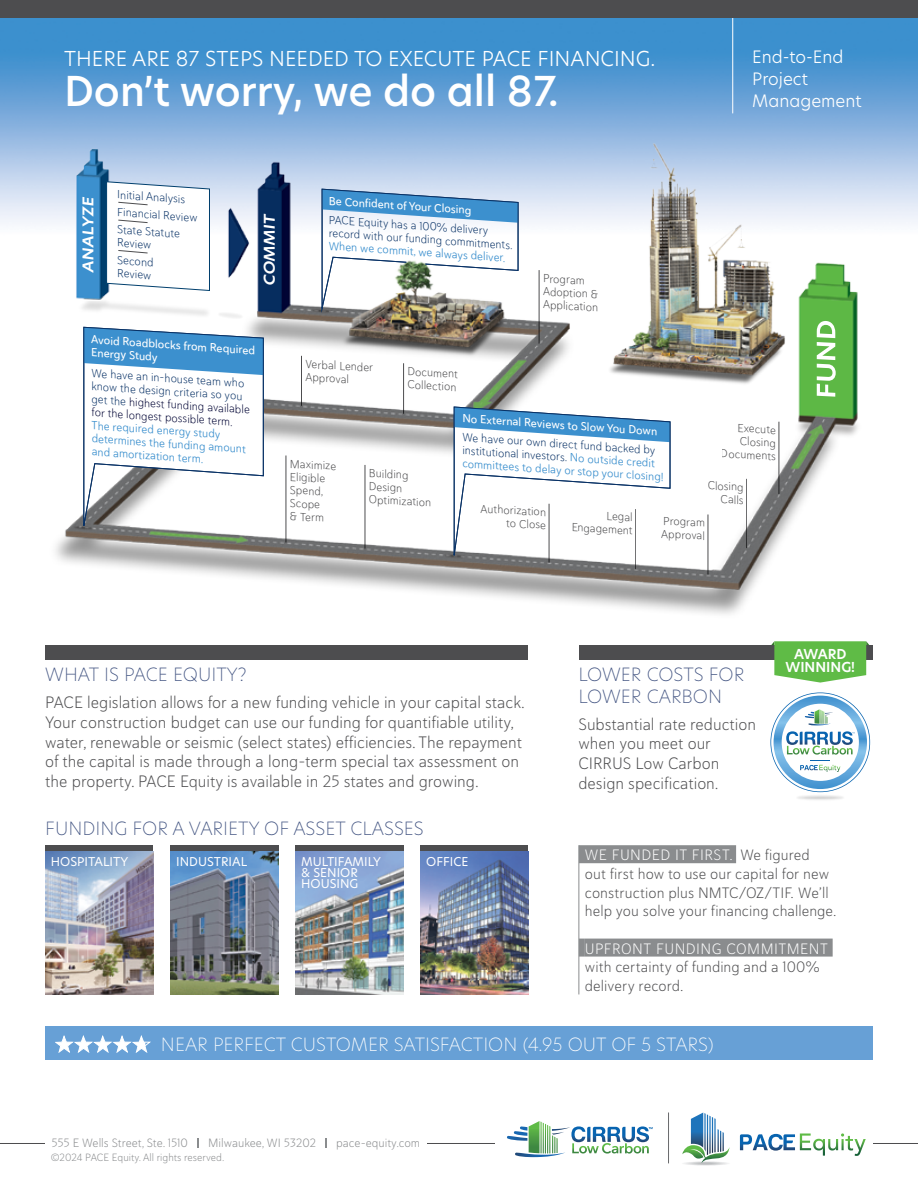
<style>
.page{position:relative;width:918px;height:1188px;background:#fff}
.page>*{position:absolute;margin:0;border:0;box-sizing:border-box;transform-origin:0 0}
.t1{font:500 40.5px "New Hero";color:#fff}
.t2{font:300 20.25px "New Hero";color:#fff}
.t3{font:200 18px/21.6px "New Hero";color:#415381}
.t4{font:200 18px "New Hero";color:#fff}
.t5{font:300 16.8px/21.8px "New Hero";color:#fff}
.t6{font:16.5px/19.8px "Haboro Soft Nor Lig";color:#4d4d4f}
.t7{font:15px/18.8px "Haboro Soft Nor Lig";letter-spacing:.005em;color:#4d4d4f}
.t8{font:15px "Haboro Soft Nor Lig";letter-spacing:.03em;color:#fff}
.t9{font:600 14.55px "Hero New";color:#fff;scale:1.11 1}
.t10{font:600 13.5px/13.5px "New Hero";color:#fff;text-align:center}
.t11{font:12px "Haboro Soft Nor Lig";color:#8a8c8e}
.t12{font:12px/11.2px "New Hero";color:#fff}
.t13{font:11.7px/13px "Haboro Soft Nor Lig";color:#4d4d4f}
.t14{font:11.55px/13px "Haboro Soft Nor Lig";color:#093266}
.t15{font:11.55px/13px "Haboro Soft Nor Boo";color:#3c90ce}
.t16{font:11.55px/13.2px "Haboro Soft Nor Med";color:#fff}
.t17{font:10.5px "Haboro Soft Nor Lig";color:#8a8c8e}
.s1{color:#000434}
.s2{font-family:"Haboro Soft Nor Boo";color:#3c90ce}
.s3{color:#fff}
</style>
<div class="page">
<hr style="left:0;top:1143px;width:918px;height:1px;background:#4d4d4f">
<div style="left:495px;top:1136px;width:378px;height:18px;background:#fff"></div>
<div style="left:45px;top:1138px;width:382px;height:10px;background:#fff"></div>
<svg style="left:197px;top:1138px;width:2px;height:10px"></svg>
<svg style="left:325px;top:1138px;width:2px;height:10px"></svg>
<div style="left:682px;top:1161px;width:48px;height:5px;background:#f8f8f9;border-radius:50%"></div>
<svg style="left:682px;top:1113px;width:48px;height:52px"></svg>
<svg style="left:740px;top:1133px;width:126px;height:23px"></svg>
<svg style="left:507px;top:1121px;width:146px;height:36px"></svg>
<hr style="left:668px;top:1113px;width:1px;height:50px;background:#696a6c">
<div style="left:45px;top:1027px;width:828px;height:33px;background:#67a0d6"></div>
<img style="left:0;top:17px;width:918px;height:207px">
<img style="left:14px;top:124px;width:890px;height:490px">
<hr style="left:539px;top:270px;width:1px;height:74px;background:#4d4d4f">
<hr style="left:286px;top:456px;width:1px;height:86px;background:#4d4d4f">
<hr style="left:365px;top:465px;width:1px;height:84px;background:#4d4d4f">
<hr style="left:403px;top:363px;width:1px;height:51px;background:#4d4d4f">
<hr style="left:779px;top:422px;width:1px;height:72px;background:#4d4d4f">
<hr style="left:746px;top:479px;width:1px;height:69px;background:#4d4d4f">
<hr style="left:708px;top:515px;width:1px;height:60px;background:#4d4d4f">
<hr style="left:549px;top:504px;width:1px;height:59px;background:#4d4d4f">
<hr style="left:635px;top:509px;width:1px;height:60px;background:#4d4d4f">
<hr style="left:301px;top:356px;width:1px;height:50px;background:#4d4d4f">
<svg style="left:454px;top:407px;width:216px;height:154px"></svg>
<svg style="left:322px;top:189px;width:196px;height:123px"></svg>
<svg style="left:83px;top:327px;width:181px;height:203px"></svg>
<svg style="left:106px;top:181px;width:104px;height:110px"></svg>
<svg style="left:817px;top:321px;width:19px;height:76px"></svg>
<hr style="left:732px;top:0;width:1px;height:113px;background:#fff">
<div style="left:0;top:0;width:918px;height:17px;background:#4d4d4f"></div>
<div style="left:45px;top:845px;width:108px;height:6px;background:#4d4d4f"></div>
<img style="left:45px;top:851px;width:108px;height:143px">
<div style="left:170px;top:845px;width:108px;height:6px;background:#4d4d4f"></div>
<img style="left:170px;top:851px;width:108px;height:143px">
<div style="left:295px;top:845px;width:108px;height:6px;background:#4d4d4f"></div>
<img style="left:295px;top:851px;width:108px;height:143px">
<div style="left:420px;top:845px;width:108px;height:6px;background:#4d4d4f"></div>
<img style="left:420px;top:851px;width:108px;height:143px">
<div style="left:45px;top:645px;width:483px;height:14px;background:#4d4d4f"></div>
<div style="left:579px;top:845px;width:157px;height:18px;background:#8a8c8e"></div>
<div style="left:579px;top:939px;width:6px;height:18px;background:#8a8c8e"></div>
<div style="left:585px;top:939px;width:248px;height:18px;background:#8a8c8e"></div>
<svg style="left:55px;top:1035px;width:96px;height:18px"></svg>
<hr style="left:579px;top:845px;width:1px;height:149px;background:#8a8c8e">
<div style="left:579px;top:645px;width:294px;height:14px;background:#4d4d4f"></div>
<svg style="left:771px;top:641px;width:98px;height:42px"></svg>
<img style="left:797px;top:792px;width:46px;height:8px">
<svg style="left:770px;top:692px;width:100px;height:100px"></svg>
<p class="t2" style="left:64px;top:44px;width:593px">THERE ARE 87 STEPS NEEDED TO EXECUTE PACE FINANCING.</p>
<h1 class="t1" style="left:64px;top:64px;width:496px">Don’t worry, we do all 87.</h1>
<p class="t9" style="left:78px;top:273px;width:72px;rotate:-90deg">ANALYZE</p>
<p class="t14" style="left:118px;top:186px;width:83px;line-height:17.4px;rotate:4deg">Initial Analysis<br>Financial Review<br>State Statute</p>
<p class="t14" style="left:118px;top:234px;width:39px;line-height:17.4px;rotate:4deg">Review<br>Second</p>
<p class="t14" style="left:118px;top:266px;width:36px;rotate:4deg">Review</p>
<p class="t9" style="left:260px;top:286px;width:68px;rotate:-90deg">COMMIT</p>
<p class="t16" style="left:330px;top:194px;width:144px;rotate:4deg">Be Confident of Your Closing</p>
<p class="t14" style="left:330px;top:213px;width:187px;rotate:4deg">PACE Equity has a 100% delivery record with our funding commitments.</p>
<p class="t15" style="left:330px;top:239px;width:179px;rotate:4deg">When we commit, we always deliver.</p>
<p class="t13" style="left:544px;top:271px;width:58px;rotate:3deg">Program<br>Adoption &amp;<br>Application</p>
<p class="t5" style="left:752px;top:46px;width:111px">End-to-End<br>Project<br>Management</p>
<p class="t16" style="left:92px;top:333px;width:166px;rotate:4deg">Avoid Roadblocks from Required<br>Energy Study</p>
<p class="t14" style="left:92px;top:366px;width:162px;rotate:4deg">We have an in-house team who know the design criteria so you get the <span class="s1">highest funding available for the longest possible term.</span></p>
<p class="t15" style="left:92px;top:418px;width:157px;rotate:4deg">The required energy study determines the funding amount and amortization term.</p>
<p class="t13" style="left:306px;top:357px;width:69px;rotate:3deg">Verbal Lender<br>Approval</p>
<p class="t13" style="left:408px;top:365px;width:52px;rotate:3deg">Document<br>Collection</p>
<p class="t13" style="left:290px;top:457px;width:48px;rotate:3deg">Maximize<br>Eligible<br>Spend,<br>Scope<br>&amp; Term</p>
<p class="t13" style="left:369px;top:466px;width:65px;rotate:3deg">Building<br>Design<br>Optimization</p>
<p class="t16" style="left:463px;top:411px;width:197px;rotate:4deg">No External Reviews to Slow You Down</p>
<p class="t14" style="left:463px;top:430px;width:195px;rotate:4deg">We have our own direct fund backed by institutional investors. <span class="s2">No outside credit</span></p>
<p class="t13" style="left:723px;top:420px;width:57px;text-align:right;rotate:3deg">Execute<br>Closing<br>Documents</p>
<p class="t13" style="left:708px;top:478px;width:38px;text-align:right;rotate:3deg">Closing<br>Calls</p>
<p class="t15" style="left:463px;top:456px;width:203px;rotate:4deg">committees to delay or stop your closing!</p>
<p class="t13" style="left:481px;top:502px;width:68px;text-align:right;rotate:3deg">Authorization to Close</p>
<p class="t13" style="left:572px;top:507px;width:63px;text-align:right;rotate:3deg">Legal<br>Engagement</p>
<p class="t13" style="left:663px;top:514px;width:45px;rotate:3deg">Program<br>Approval</p>
<p class="t3" style="left:45px;top:663px;width:203px">WHAT IS PACE EQUITY?</p>
<p class="t6" style="left:45px;top:692px;width:481px">PACE legislation allows for a new funding vehicle in your capital stack.<br>Your construction budget can use our funding for quantifiable utility, water, renewable or seismic (select states) efficiencies. The repayment of the capital is made through a long-term special tax assessment on the property. PACE Equity is available in 25 states and growing.</p>
<p class="t3" style="left:579px;top:663px;width:167px">LOWER COSTS FOR<br>LOWER CARBON</p>
<p class="t6" style="left:579px;top:714px;width:179px">Substantial rate reduction when you meet our<br>CIRRUS Low Carbon design specification.</p>
<p class="t10" style="left:786px;top:647px;width:71px">AWARD<br>WINNING!</p>
<p class="t3" style="left:45px;top:817px;width:380px">FUNDING FOR A VARIETY OF ASSET CLASSES</p>
<p class="t12" style="left:51px;top:856px;width:79px">HOSPITALITY</p>
<p class="t12" style="left:176px;top:856px;width:73px">INDUSTRIAL</p>
<p class="t12" style="left:301px;top:856px;width:81px">MULTIFAMILY &amp; SENIOR<br>HOUSING</p>
<p class="t12" style="left:426px;top:856px;width:44px">OFFICE</p>
<p class="t7" style="left:585px;top:845px;width:253px"><span class="s3">WE FUNDED IT FIRST.</span> We figured<br>out first how to use our capital for new construction plus NMTC/OZ/TIF. We’ll help you solve your financing challenge.</p>
<p class="t8" style="left:585px;top:939px;width:245px">UPFRONT FUNDING COMMITMENT</p>
<p class="t7" style="left:585px;top:958px;width:236px">with certainty of funding and a 100% delivery record.</p>
<p class="t4" style="left:161px;top:1032px;width:554px">NEAR PERFECT CUSTOMER SATISFACTION (4.95 OUT OF 5 STARS)</p>
<p class="t11" style="left:51px;top:1135px;width:138px">555 E Wells Street, Ste. 1510</p>
<p class="t11" style="left:208px;top:1135px;width:109px">Milwaukee, WI 53202</p>
<p class="t11" style="left:336px;top:1135px;width:86px">pace-equity.com</p>
<p class="t17" style="left:51px;top:1150px;width:175px">©2024 PACE Equity. All rights reserved.</p>
</div>
